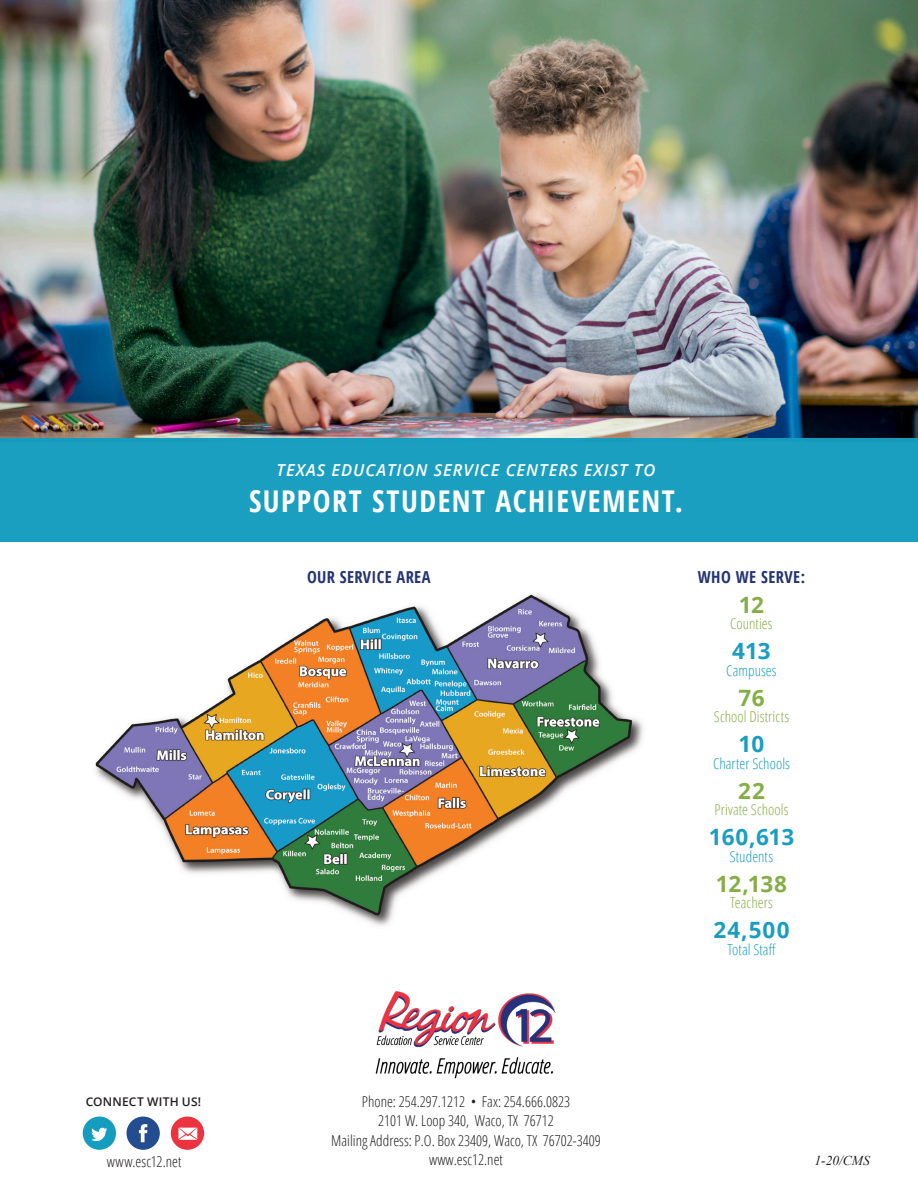
<style>
.page{position:relative;width:918px;height:1188px;background:#fff}
.page>*{position:absolute;margin:0;border:0;box-sizing:border-box;transform-origin:0 0}
.t1{font:700 condensed 30px "Open Sans";letter-spacing:.05em;color:#fff}
.t2{font:700 22.5px "Open Sans";letter-spacing:.005em;color:#199ec0}
.t3{font:700 22.5px "Open Sans";letter-spacing:.005em;color:#86ae46}
.t4{font:italic 600 16.5px "Open Sans";letter-spacing:.06em;color:#fff}
.t5{font:700 condensed 16.5px "Open Sans";letter-spacing:.02em;color:#253472}
.t6{font:300 condensed 15px "Open Sans";color:#231f20}
.t7{font:300 condensed 15px "Open Sans";letter-spacing:.005em;color:#86ae46}
.t8{font:300 condensed 15px "Open Sans";letter-spacing:.005em;color:#199ec0}
.t9{font:italic 13.5px "Times New Roman";color:#231f20}
.t10{font:600 12px "Open Sans";letter-spacing:.015em;color:#231f20}
</style>
<div class="page">
<img style="left:95px;top:594px;width:548px;height:332px">
<img style="left:0;top:0;width:918px;height:438px">
<div style="left:0;top:438px;width:918px;height:103px;background:#159dbf"></div>
<div style="left:83px;top:1117px;width:33px;height:33px;background:#159dbf;border-radius:17px"></div>
<svg style="left:91px;top:1128px;width:16px;height:13px"></svg>
<div style="left:127px;top:1117px;width:33px;height:33px;background:#234c91;border-radius:17px"></div>
<svg style="left:139px;top:1124px;width:8px;height:18px"></svg>
<div style="left:171px;top:1117px;width:33px;height:33px;background:#ee3340;border-radius:17px"></div>
<svg style="left:178px;top:1128px;width:19px;height:12px"></svg>
<img style="left:375px;top:991px;width:181px;height:88px">
<p class="t4" style="left:277px;top:459px;width:380px">TEXAS EDUCATION SERVICE CENTERS EXIST TO</p>
<p class="t1" style="left:249px;top:481px;width:435px">SUPPORT STUDENT ACHIEVEMENT.</p>
<p class="t5" style="left:307px;top:565px;width:125px">OUR SERVICE AREA</p>
<p class="t5" style="left:698px;top:565px;width:109px">WHO WE SERVE:</p>
<p class="t3" style="left:739px;top:589px;width:27px">12</p>
<p class="t7" style="left:730px;top:614px;width:44px">Counties</p>
<p class="t2" style="left:732px;top:635px;width:40px">413</p>
<p class="t8" style="left:726px;top:660px;width:52px">Campuses</p>
<p class="t3" style="left:738px;top:682px;width:28px">76</p>
<p class="t7" style="left:714px;top:707px;width:77px">School Districts</p>
<p class="t2" style="left:739px;top:728px;width:27px">10</p>
<p class="t8" style="left:713px;top:753px;width:78px">Charter Schools</p>
<p class="t3" style="left:738px;top:775px;width:28px">22</p>
<p class="t7" style="left:715px;top:800px;width:75px">Private Schools</p>
<p class="t2" style="left:709px;top:821px;width:87px">160,613</p>
<p class="t8" style="left:730px;top:846px;width:45px">Students</p>
<p class="t3" style="left:716px;top:868px;width:73px">12,138</p>
<p class="t7" style="left:730px;top:893px;width:44px">Teachers</p>
<p class="t2" style="left:713px;top:914px;width:78px">24,500</p>
<p class="t8" style="left:727px;top:939px;width:50px">Total Staff</p>
<p class="t10" style="left:86px;top:1094px;width:117px">CONNECT WITH US!</p>
<p class="t6" style="left:107px;top:1151px;width:76px">www.esc12.net</p>
<p class="t6" style="left:362px;top:1091px;width:210px">Phone: 254.297.1212 • Fax: 254.666.0823</p>
<p class="t6" style="left:378px;top:1110px;width:177px">2101 W. Loop 340, Waco, TX 76712</p>
<p class="t6" style="left:331px;top:1130px;width:271px">Mailing Address: P.O. Box 23409, Waco, TX 76702-3409</p>
<p class="t6" style="left:429px;top:1149px;width:75px">www.esc12.net</p>
<p class="t9" style="left:814px;top:1151px;width:57px">1-20/CMS</p>
</div>
